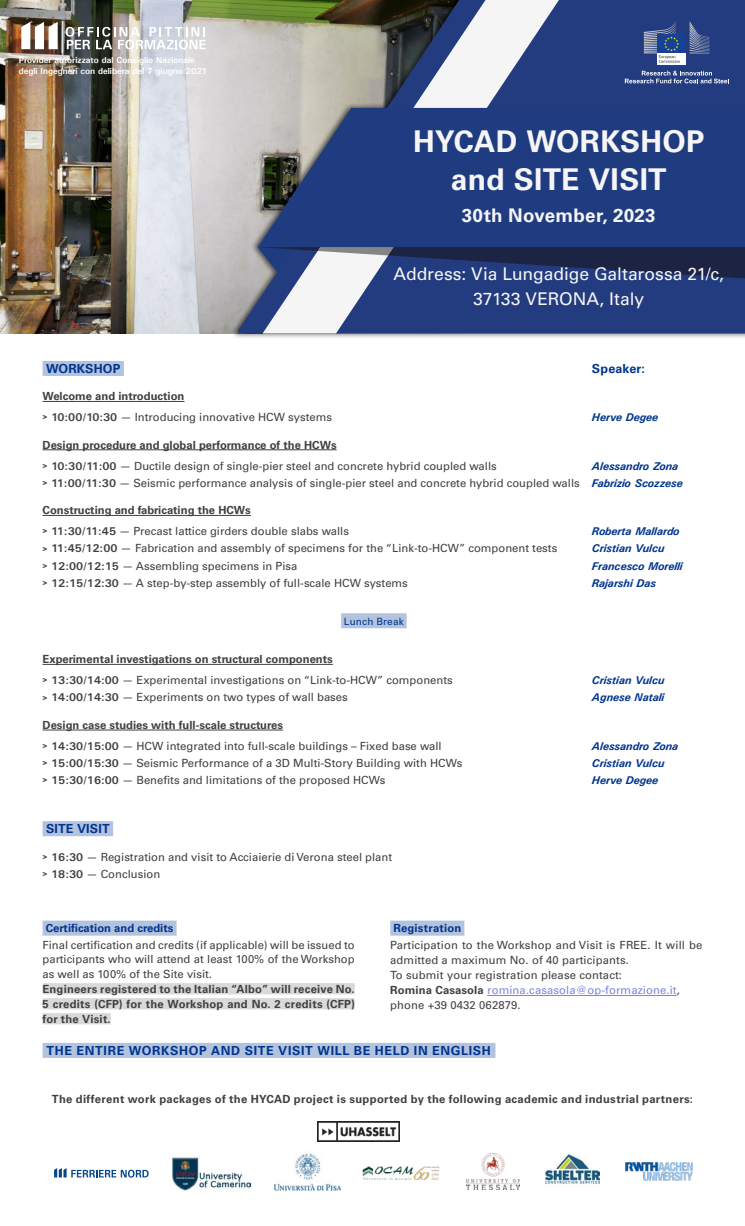
<style>
.page{position:relative;width:745px;height:1226px;background:#fff}
.page>*{position:absolute;margin:0;border:0;box-sizing:border-box;transform-origin:0 0}
.t1{font:700 30px/37.5px "Univers LT Std";letter-spacing:.01em;color:#f6f5f5;text-align:center}
.t2{font:700 18.75px "Univers LT Std";letter-spacing:.015em;color:#f6f5f5}
.t3{font:17.5px/25px "Univers LT Std";color:#f6f5f5;text-align:center}
.t4{font:700 12.5px "Univers LT Std";letter-spacing:.05em;color:#00358e}
.t5{font:700 12.5px "Univers LT Std";letter-spacing:.015em;color:#00358e}
.t6{font:700 12.5px "Univers LT Std";letter-spacing:.01em;color:#00358e}
.t7{font:11.25px/20.9px "Univers LT Std";color:#404040}
.t8{font:700 11.25px/15px "Univers LT Std";letter-spacing:.025em;color:#404040;text-align:justify}
.t9{font:italic 700 11.25px "Univers";color:#00358e}
.t10{font:700 11.25px "Univers LT Std";color:#00358e}
.t11{font:10px "Univers LT Std";letter-spacing:.02em;color:#00358e}
.t12{font:700 8.75px/11.2px "Univers";color:#fff}
.s1{font-weight:700}
.s2{font-family:"Univers";font-weight:700}
.s3{font-family:"Univers";font-weight:700;font-style:italic;color:#00358e}
.s4{color:#7b85e0}
</style>
<div class="page">
<img style="left:0;top:0;width:231px;height:334px">
<div style="left:231px;top:0;width:513px;height:339px;background:#000;opacity:.6"></div>
<svg style="left:238px;top:0;width:24px;height:334px"></svg>
<svg style="left:262px;top:0;width:74px;height:334px"></svg>
<svg style="left:336px;top:0;width:408px;height:334px;fill:#223c7f"></svg>
<svg style="left:257px;top:247px;width:223px;height:37px"></svg>
<svg style="left:388px;top:247px;width:356px;height:31px;fill:#1d2443"></svg>
<svg style="left:257px;top:108px;width:487px;height:139px;fill:#203c81"></svg>
<div style="left:43px;top:361px;width:81px;height:15px;background:#b3c2dd"></div>
<hr style="left:43px;top:401px;width:141px;height:1px;background:#404040">
<hr style="left:43px;top:450px;width:293px;height:1px;background:#404040">
<hr style="left:43px;top:515px;width:208px;height:1px;background:#404040">
<div style="left:341px;top:613px;width:65px;height:15px;background:#b3c2dd"></div>
<hr style="left:43px;top:664px;width:289px;height:1px;background:#404040">
<hr style="left:43px;top:730px;width:240px;height:1px;background:#404040">
<div style="left:43px;top:821px;width:70px;height:15px;background:#b3c2dd"></div>
<svg style="left:21px;top:22px;width:37px;height:27px"></svg>
<svg style="left:66px;top:27px;width:140px;height:22px"></svg>
<div style="left:656px;top:53px;width:29px;height:12px;background:#fff"></div>
<div style="left:656px;top:35px;width:29px;height:18px;background:#164194"></div>
<hr style="left:656px;top:65px;width:29px;height:2px;background:#164194">
<svg style="left:689px;top:21px;width:20px;height:32px"></svg>
<svg style="left:643px;top:21px;width:36px;height:42px"></svg>
<svg style="left:624px;top:71px;width:104px;height:12px"></svg>
<div style="left:43px;top:921px;width:133px;height:15px;background:#b3c2dd"></div>
<div style="left:43px;top:983px;width:311px;height:11px;background:#d9d9d9"></div>
<div style="left:43px;top:998px;width:311px;height:11px;background:#d9d9d9"></div>
<div style="left:43px;top:1013px;width:68px;height:11px;background:#d9d9d9"></div>
<div style="left:390px;top:921px;width:74px;height:15px;background:#b3c2dd"></div>
<hr style="left:487px;top:995px;width:189px;height:1px;background:#7b85e0">
<img style="left:172px;top:1157px;width:78px;height:34px">
<img style="left:362px;top:1166px;width:78px;height:14px">
<img style="left:625px;top:1162px;width:67px;height:19px">
<img style="left:545px;top:1154px;width:53px;height:31px">
<img style="left:317px;top:1122px;width:82px;height:19px">
<img style="left:274px;top:1153px;width:66px;height:38px">
<img style="left:466px;top:1153px;width:53px;height:36px">
<svg style="left:54px;top:1168px;width:94px;height:10px"></svg>
<div style="left:43px;top:1043px;width:452px;height:15px;background:#b3c2dd"></div>
<p class="t12" style="left:19px;top:54px;width:189px">Provider autorizzato dal Consiglio Nazionale degli Ingegneri con delibera del 7 giugno 2021</p>
<h1 class="t1" style="left:413px;top:123px;width:292px">HYCAD WORKSHOP and SITE VISIT</h1>
<h2 class="t2" style="left:461px;top:205px;width:195px">30th November, 2023</h2>
<h3 class="t3" style="left:393px;top:262px;width:332px">Address: Via Lungadige Galtarossa 21/c,<br>37133 VERONA, Italy</h3>
<p class="t6" style="left:46px;top:361px;width:76px">WORKSHOP</p>
<p class="t5" style="left:591px;top:361px;width:54px">Speaker:</p>
<p class="t7" style="left:43px;top:386px;width:291px"><span class="s1">Welcome and introduction<br></span><sup>&gt;</sup> <span class="s2">10:00/10:30</span> — Introducing innovative HCW systems</p>
<p class="t9" style="left:591px;top:410px;width:68px">Herve Degee</p>
<p class="t7" style="left:43px;top:434px;width:455px"><span class="s1">Design procedure and global performance of the HCWs<br></span><sup>&gt;</sup> <span class="s2">10:30/11:00</span> — Ductile design of single-pier steel and concrete hybrid coupled walls</p>
<p class="t9" style="left:591px;top:459px;width:88px">Alessandro Zona</p>
<p class="t7" style="left:43px;top:472px;width:641px"><sup>&gt;</sup> <span class="s2">11:00/11:30</span> — Seismic performance analysis of single-pier steel and concrete hybrid coupled walls <span class="s3">Fabrizio Scozzese</span></p>
<p class="t7" style="left:43px;top:500px;width:308px"><span class="s1">Constructing and fabricating the HCWs<br></span><sup>&gt;</sup> <span class="s2">11:30/11:45</span> — Precast lattice girders double slabs walls</p>
<p class="t9" style="left:591px;top:524px;width:89px">Roberta Mallardo</p>
<p class="t7" style="left:43px;top:538px;width:516px"><sup>&gt;</sup> <span class="s2">11:45/12:00</span> — Fabrication and assembly of specimens for the “Link-to-HCW” component tests</p>
<p class="t9" style="left:591px;top:542px;width:74px">Cristian Vulcu</p>
<p class="t7" style="left:43px;top:555px;width:256px"><sup>&gt;</sup> <span class="s2">12:00/12:15</span> — Assembling specimens in Pisa</p>
<p class="t9" style="left:591px;top:559px;width:92px">Francesco Morelli</p>
<p class="t7" style="left:43px;top:573px;width:366px"><sup>&gt;</sup> <span class="s2">12:15/12:30</span> — A step-by-step assembly of full-scale HCW systems</p>
<p class="t9" style="left:591px;top:576px;width:66px">Rajarshi Das</p>
<p class="t11" style="left:344px;top:615px;width:61px">Lunch Break</p>
<p class="t7" style="left:43px;top:649px;width:411px"><span class="s1">Experimental investigations on structural components<br></span><sup>&gt;</sup> <span class="s2">13:30/14:00</span> — Experimental investigations on “Link-to-HCW” components</p>
<p class="t9" style="left:591px;top:673px;width:74px">Cristian Vulcu</p>
<p class="t7" style="left:43px;top:687px;width:306px"><sup>&gt;</sup> <span class="s2">14:00/14:30</span> — Experiments on two types of wall bases</p>
<p class="t9" style="left:591px;top:691px;width:74px">Agnese Natali</p>
<p class="t7" style="left:43px;top:715px;width:400px"><span class="s1">Design case studies with full-scale structures<br></span><sup>&gt;</sup> <span class="s2">14:30/15:00</span> — HCW integrated into full-scale buildings – Fixed base wall</p>
<p class="t9" style="left:591px;top:739px;width:88px">Alessandro Zona</p>
<p class="t7" style="left:43px;top:753px;width:421px"><sup>&gt;</sup> <span class="s2">15:00/15:30</span> — Seismic Performance of a 3D Multi-Story Building with HCWs</p>
<p class="t9" style="left:591px;top:756px;width:74px">Cristian Vulcu</p>
<p class="t7" style="left:43px;top:770px;width:344px"><sup>&gt;</sup> <span class="s2">15:30/16:00</span> — Benefits and limitations of the proposed HCWs</p>
<p class="t9" style="left:591px;top:774px;width:68px">Herve Degee</p>
<p class="t5" style="left:46px;top:821px;width:65px">SITE VISIT</p>
<p class="t7" style="left:43px;top:848px;width:351px;line-height:17.2px"><sup>&gt;</sup> <span class="s2">16:30</span> — Registration and visit to Acciaierie di Verona steel plant <sup>&gt;</sup> <span class="s2">18:30</span> — Conclusion</p>
<p class="t10" style="left:46px;top:921px;width:129px">Certification and credits</p>
<p class="t7" style="left:43px;top:938px;width:313px;line-height:14.4px;text-align:justify">Final certification and credits (if applicable) will be issued to participants who will attend at least 100% of the Workshop as well as 100% of the Site visit.</p>
<p class="t8" style="left:43px;top:981px;width:313px">Engineers registered to the Italian “Albo” will receive No.<br>5 credits (CFP) for the Workshop and No. 2 credits (CFP) for the Visit.</p>
<p class="t10" style="left:393px;top:921px;width:69px">Registration</p>
<p class="t7" style="left:390px;top:938px;width:313px;line-height:15px">Participation to the Workshop and Visit is FREE. It will be admitted a maximum No. of 40 participants.<br>To submit your registration please contact:<br><span class="s1">Romina Casasola</span> <span class="s4">romina.casasola@op-formazione.it</span>, phone +39 0432 062879.</p>
<p class="t4" style="left:46px;top:1044px;width:445px">THE ENTIRE WORKSHOP AND SITE VISIT WILL BE HELD IN ENGLISH</p>
<p class="t8" style="left:52px;top:1092px;width:642px">The different work packages of the HYCAD project is supported by the following academic and industrial partners:</p>
</div>
